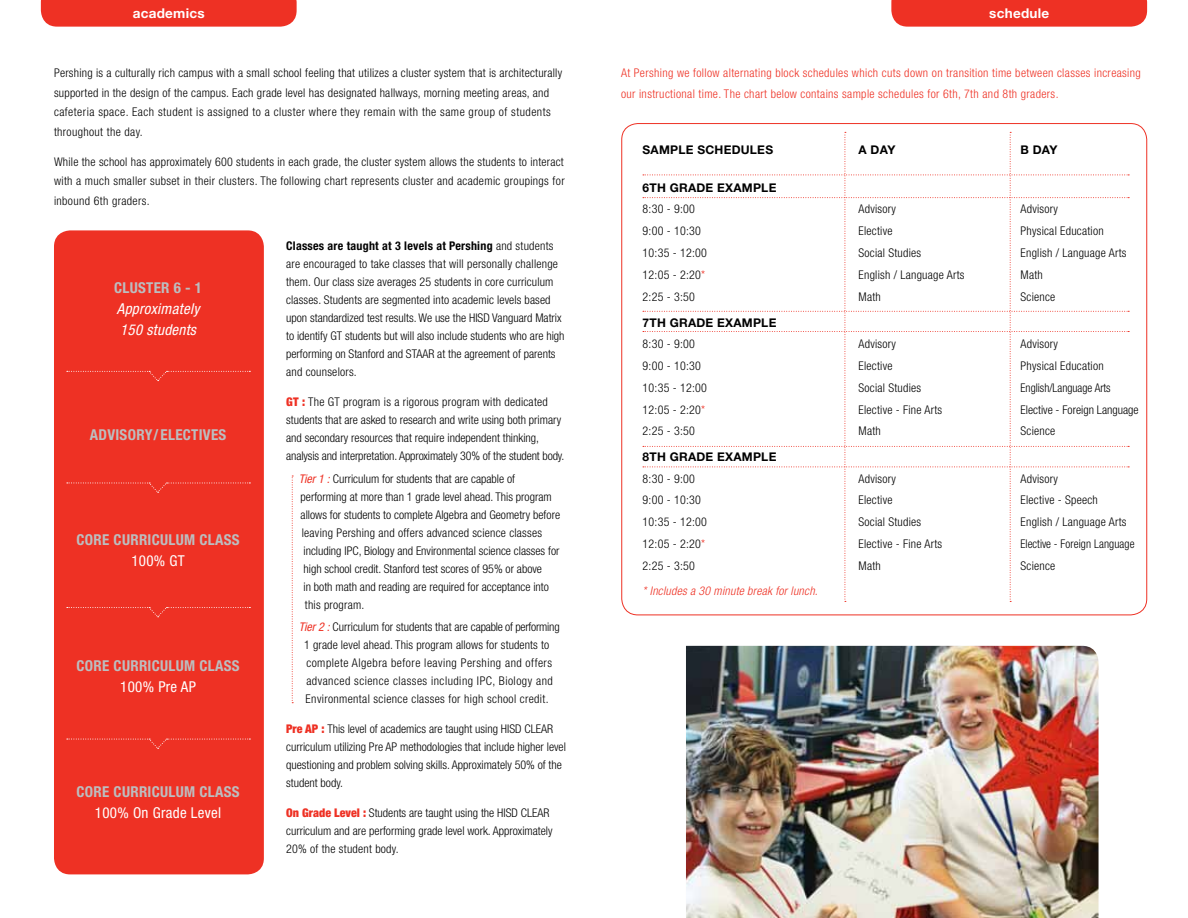
<style>
.page{position:relative;width:1188px;height:918px;background:#fff}
.page>*{position:absolute;margin:0;border:0;box-sizing:border-box;transform-origin:0 0}
.t1{font:700 condensed 15px "Helvetica Neue";letter-spacing:.02em;color:#bcbec0}
.t2{font:condensed 15px "Helvetica Neue";letter-spacing:.02em;color:#fff}
.t3{font:italic condensed 15px/21px "Helvetica Neue";letter-spacing:.02em;color:#fff}
.t4{font:700 13.5px "Helvetica Neue";letter-spacing:.02em;color:#fff}
.t5{font:300 condensed 12px/18px "Helvetica Neue";letter-spacing:.01em;color:#000}
.t6{font:300 condensed 12px/18px "Helvetica Neue";letter-spacing:.03em;color:#000;text-align:center}
.t7{font:300 condensed 12px/21px "Helvetica Neue";letter-spacing:.03em;color:#ee3124}
.t8{font:700 12px "Helvetica Neue";letter-spacing:.02em;color:#000}
.t9{font:300 condensed 12px "Helvetica Neue";letter-spacing:.01em;color:#000;scale:.95 1}
.t10{font:italic 300 condensed 12px "Helvetica Neue";letter-spacing:.02em;color:#ee3124}
.s1{font-weight:700}
.s2{font-weight:900;color:#ee3124}
.s3{font-weight:400;font-style:italic;color:#ee3124}
.s4{color:#ee3124}
</style>
<div class="page">
<div style="left:891px;top:0;width:256px;height:27px;background:#ee3124"></div>
<div style="left:41px;top:0;width:256px;height:27px;background:#ee3124"></div>
<div style="left:54px;top:230px;width:210px;height:644px;background:#ee3124;border-radius:16px"></div>
<svg style="left:67px;top:371px;width:183px;height:10px"></svg>
<img style="left:686px;top:646px;width:413px;height:272px">
<svg style="left:292px;top:476px;width:1px;height:227px"></svg>
<svg style="left:643px;top:132px;width:486px;height:470px"></svg>
<svg style="left:67px;top:483px;width:183px;height:10px"></svg>
<svg style="left:67px;top:607px;width:183px;height:10px"></svg>
<svg style="left:67px;top:739px;width:183px;height:10px"></svg>
<p class="t4" style="left:133px;top:5px;width:74px">academics</p>
<p class="t4" style="left:989px;top:5px;width:62px">schedule</p>
<p class="t5" style="left:54px;top:63px;width:510px;line-height:19.5px">Pershing is a culturally rich campus with a small school feeling that utilizes a cluster system that is architecturally supported in the design of the campus. Each grade level has designated hallways, morning meeting areas, and cafeteria space. Each student is assigned to a cluster where they remain with the same group of students throughout the day.</p>
<p class="t5" style="left:54px;top:151px;width:512px;line-height:19.5px;text-align:justify">While the school has approximately 600 students in each grade, the cluster system allows the students to interact with a much smaller subset in their clusters. The following chart represents cluster and academic groupings for inbound 6th graders.</p>
<p class="t5" style="left:286px;top:237px;width:280px"><span class="s1">Classes are taught at 3 levels at Pershing</span> and students are encouraged to take classes that will personally challenge them. Our class size averages 25 students in core curriculum classes. Students are segmented into academic levels based upon standardized test results. We use the HISD Vanguard Matrix to identify GT students but will also include students who are high performing on Stanford and STAAR at the agreement of parents and counselors.</p>
<p class="t5" style="left:286px;top:393px;width:280px"><span class="s2">GT :</span> The GT program is a rigorous program with dedicated students that are asked to research and write using both primary and secondary resources that require independent thinking, analysis and interpretation. Approximately 30% of the student body.</p>
<p class="t5" style="left:299px;top:470px;width:218px"><span class="s3">Tier 1 :</span> Curriculum for students that are capable of</p>
<p class="t5" style="left:301px;top:488px;width:253px">performing at more than 1 grade level ahead. This program</p>
<p class="t5" style="left:301px;top:506px;width:261px">allows for students to complete Algebra and Geometry before</p>
<p class="t5" style="left:302px;top:524px;width:242px">leaving Pershing and offers advanced science classes</p>
<p class="t5" style="left:303px;top:542px;width:258px">including IPC, Biology and Environmental science classes for</p>
<p class="t5" style="left:303px;top:560px;width:240px">high school credit. Stanford test scores of 95% or above</p>
<p class="t5" style="left:303px;top:578px;width:247px">in both math and reading are required for acceptance into</p>
<p class="t5" style="left:305px;top:596px;width:61px">this program.</p>
<p class="t6" style="left:299px;top:618px;width:263px"><span class="s3">Tier 2 :</span> Curriculum for students that are capable of performing 1 grade level ahead. This program allows for students to complete Algebra before leaving Pershing and offers advanced science classes including IPC, Biology and Environmental science classes for high school credit.</p>
<p class="t5" style="left:286px;top:720px;width:281px"><span class="s2">Pre AP :</span> This level of academics are taught using HISD CLEAR curriculum utilizing Pre AP methodologies that include higher level questioning and problem solving skills. Approximately 50% of the student body.</p>
<p class="t5" style="left:286px;top:804px;width:268px"><span class="s2">On Grade Level :</span> Students are taught using the HISD CLEAR curriculum and are performing grade level work. Approximately<br>20% of the student body.</p>
<p class="t1" style="left:114px;top:278px;width:89px">CLUSTER 6 - 1</p>
<p class="t3" style="left:117px;top:298px;width:84px">Approximately<br>150 students</p>
<p class="t1" style="left:90px;top:425px;width:138px">ADVISORY/ ELECTIVES</p>
<p class="t1" style="left:77px;top:530px;width:164px">CORE CURRICULUM CLASS</p>
<p class="t2" style="left:131px;top:552px;width:55px">100% GT</p>
<p class="t1" style="left:77px;top:656px;width:164px">CORE CURRICULUM CLASS</p>
<p class="t2" style="left:120px;top:678px;width:77px">100% Pre AP</p>
<p class="t1" style="left:77px;top:782px;width:164px">CORE CURRICULUM CLASS</p>
<p class="t2" style="left:95px;top:804px;width:128px">100% On Grade Level</p>
<p class="t7" style="left:621px;top:62px;width:521px">At Pershing we follow alternating block schedules which cuts down on transition time between classes increasing our instructional time. The chart below contains sample schedules for 6th, 7th and 8th graders.</p>
<p class="t8" style="left:643px;top:142px;width:132px">SAMPLE SCHEDULES</p>
<p class="t8" style="left:859px;top:142px;width:38px">A DAY</p>
<p class="t8" style="left:1021px;top:142px;width:38px">B DAY</p>
<p class="t8" style="left:643px;top:180px;width:135px">6TH GRADE EXAMPLE</p>
<p class="t5" style="left:643px;top:200px;width:54px">8:30 - 9:00</p>
<p class="t5" style="left:859px;top:200px;width:39px">Advisory</p>
<p class="t5" style="left:1021px;top:200px;width:39px">Advisory</p>
<p class="t5" style="left:643px;top:222px;width:60px">9:00 - 10:30</p>
<p class="t5" style="left:859px;top:222px;width:35px">Elective</p>
<p class="t5" style="left:1021px;top:222px;width:85px">Physical Education</p>
<p class="t5" style="left:643px;top:244px;width:66px">10:35 - 12:00</p>
<p class="t5" style="left:859px;top:244px;width:64px">Social Studies</p>
<p class="t5" style="left:1021px;top:244px;width:107px">English / Language Arts</p>
<p class="t5" style="left:643px;top:265px;width:64px">12:05 - 2:20<span class="s4">*</span></p>
<p class="t5" style="left:859px;top:265px;width:107px">English / Language Arts</p>
<p class="t5" style="left:1021px;top:265px;width:24px">Math</p>
<p class="t5" style="left:643px;top:288px;width:54px">2:25 - 3:50</p>
<p class="t5" style="left:859px;top:288px;width:24px">Math</p>
<p class="t5" style="left:1021px;top:288px;width:36px">Science</p>
<p class="t8" style="left:643px;top:315px;width:135px">7TH GRADE EXAMPLE</p>
<p class="t5" style="left:643px;top:335px;width:54px">8:30 - 9:00</p>
<p class="t5" style="left:859px;top:335px;width:39px">Advisory</p>
<p class="t5" style="left:1021px;top:335px;width:39px">Advisory</p>
<p class="t5" style="left:643px;top:357px;width:60px">9:00 - 10:30</p>
<p class="t5" style="left:859px;top:357px;width:35px">Elective</p>
<p class="t5" style="left:1021px;top:357px;width:85px">Physical Education</p>
<p class="t5" style="left:643px;top:379px;width:66px">10:35 - 12:00</p>
<p class="t5" style="left:859px;top:379px;width:64px">Social Studies</p>
<p class="t9" style="left:1021px;top:381px;width:96px">English/Language Arts</p>
<p class="t5" style="left:643px;top:400px;width:64px">12:05 - 2:20<span class="s4">*</span></p>
<p class="t5" style="left:859px;top:400px;width:85px">Elective - Fine Arts</p>
<p class="t5" style="left:1021px;top:400px;width:120px">Elective - Foreign Language</p>
<p class="t5" style="left:643px;top:422px;width:54px">2:25 - 3:50</p>
<p class="t5" style="left:859px;top:422px;width:24px">Math</p>
<p class="t5" style="left:1021px;top:422px;width:36px">Science</p>
<p class="t8" style="left:643px;top:449px;width:135px">8TH GRADE EXAMPLE</p>
<p class="t5" style="left:643px;top:469px;width:54px">8:30 - 9:00</p>
<p class="t5" style="left:859px;top:469px;width:39px">Advisory</p>
<p class="t5" style="left:1021px;top:469px;width:39px">Advisory</p>
<p class="t5" style="left:643px;top:491px;width:60px">9:00 - 10:30</p>
<p class="t5" style="left:859px;top:491px;width:35px">Elective</p>
<p class="t5" style="left:1021px;top:491px;width:79px">Elective - Speech</p>
<p class="t5" style="left:643px;top:513px;width:66px">10:35 - 12:00</p>
<p class="t5" style="left:859px;top:513px;width:64px">Social Studies</p>
<p class="t5" style="left:1021px;top:513px;width:107px">English / Language Arts</p>
<p class="t5" style="left:643px;top:535px;width:64px">12:05 - 2:20<span class="s4">*</span></p>
<p class="t5" style="left:859px;top:535px;width:85px">Elective - Fine Arts</p>
<p class="t9" style="left:1021px;top:537px;width:122px">Elective - Foreign Language</p>
<p class="t5" style="left:643px;top:556px;width:54px">2:25 - 3:50</p>
<p class="t5" style="left:859px;top:556px;width:24px">Math</p>
<p class="t5" style="left:1021px;top:556px;width:36px">Science</p>
<p class="t10" style="left:643px;top:584px;width:177px">* Includes a 30 minute break for lunch.</p>
</div>
